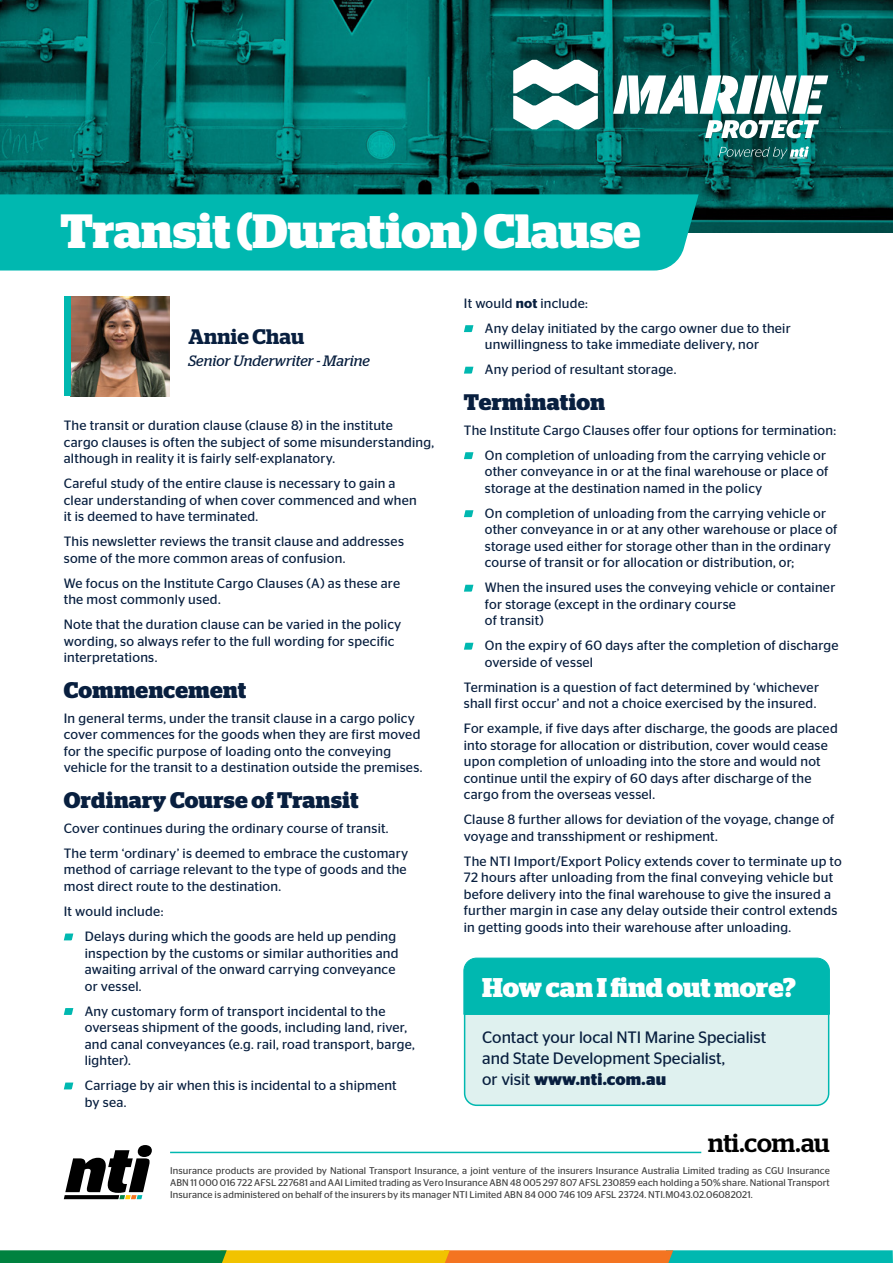
<style>
.page{position:relative;width:893px;height:1263px;background:#fff}
.page>*{position:absolute;margin:0;border:0;box-sizing:border-box;transform-origin:0 0}
.t1{font:700 48px "Stag";color:#fff}
.t2{font:700 27px "Stag";letter-spacing:-.005em;color:#fff}
.t3{font:500 25.5px "Stag";letter-spacing:-.01em;color:#000}
.t4{font:700 22.5px "Stag";letter-spacing:.015em;color:#081f3f}
.t5{font:600 21px "Stag";letter-spacing:.01em;color:#081f3f}
.t6{font:16.5px/21px "Stag Sans";color:#081f3f}
.t7{font:italic 15px "Stag";letter-spacing:.005em;color:#081f3f}
.t8{font:13.5px/16.5px "Stag Sans";letter-spacing:.015em;color:#081f3f}
.t9{font:9.75px/12px "Stag Sans";letter-spacing:.01em;color:#000;text-align:justify}
.s1{font-weight:600}
.s2{font-weight:700}
</style>
<div class="page">
<img style="left:0;top:0;width:893px;height:232px">
<svg style="left:64px;top:1145px;width:88px;height:54px"></svg>
<svg style="left:463px;top:957px;width:367px;height:150px;background:#87dad6"></svg>
<hr style="left:170px;top:1152px;width:531px;height:1px;background:#00b8b0">
<svg style="left:64px;top:933px;width:9px;height:7px"></svg>
<svg style="left:64px;top:1008px;width:9px;height:7px"></svg>
<svg style="left:64px;top:1082px;width:9px;height:7px"></svg>
<div style="left:0;top:194px;width:699px;height:76px;background:#00b8b0"></div>
<div style="left:666px;top:1250px;width:227px;height:13px;background:#00b8b0"></div>
<svg style="left:0;top:1250px;width:673px;height:13px;background:#a39526"></svg>
<svg style="left:513px;top:60px;width:85px;height:69px"></svg>
<svg style="left:705px;top:120px;width:114px;height:18px"></svg>
<svg style="left:613px;top:75px;width:215px;height:39px"></svg>
<svg style="left:719px;top:146px;width:90px;height:13px"></svg>
<img style="left:71px;top:297px;width:99px;height:99px">
<div style="left:64px;top:297px;width:7px;height:99px;background:#00b8b0"></div>
<svg style="left:464px;top:325px;width:9px;height:7px"></svg>
<svg style="left:464px;top:367px;width:9px;height:7px"></svg>
<svg style="left:464px;top:452px;width:9px;height:7px"></svg>
<svg style="left:464px;top:510px;width:9px;height:7px"></svg>
<svg style="left:464px;top:585px;width:9px;height:7px"></svg>
<svg style="left:464px;top:643px;width:9px;height:7px"></svg>
<h1 class="t1" style="left:61px;top:203px;width:582px">Transit (Duration) Clause</h1>
<h3 class="t5" style="left:188px;top:324px;width:117px">Annie Chau</h3>
<p class="t7" style="left:188px;top:352px;width:183px">Senior Underwriter - Marine</p>
<p class="t8" style="left:64px;top:417px;width:372px">The transit or duration clause (clause 8) in the institute<br>cargo clauses is often the subject of some misunderstanding, although in reality it is fairly self-explanatory.</p>
<p class="t8" style="left:64px;top:475px;width:354px">Careful study of the entire clause is necessary to gain a clear understanding of when cover commenced and when it is deemed to have terminated.</p>
<p class="t8" style="left:64px;top:533px;width:342px">This newsletter reviews the transit clause and addresses some of the more common areas of confusion.</p>
<p class="t8" style="left:64px;top:575px;width:338px">We focus on the Institute Cargo Clauses (A) as these are the most commonly used.</p>
<p class="t8" style="left:64px;top:616px;width:339px">Note that the duration clause can be varied in the policy wording, so always refer to the full wording for specific interpretations.</p>
<h3 class="t4" style="left:64px;top:677px;width:184px">Commencement</h3>
<p class="t8" style="left:64px;top:710px;width:360px">In general terms, under the transit clause in a cargo policy cover commences for the goods when they are first moved for the specific purpose of loading onto the conveying vehicle for the transit to a destination outside the premises.</p>
<h3 class="t4" style="left:64px;top:787px;width:296px">Ordinary Course of Transit</h3>
<p class="t8" style="left:64px;top:816px;width:346px;line-height:25px">Cover continues during the ordinary course of transit.<br>The term ‘ordinary’ is deemed to embrace the customary</p>
<p class="t8" style="left:64px;top:861px;width:344px">method of carriage relevant to the type of goods and the most direct route to the destination.</p>
<p class="t8" style="left:85px;top:899px;width:313px;line-height:25px;text-indent:-21px">It would include:<br>Delays during which the goods are held up pending</p>
<p class="t8" style="left:85px;top:944px;width:315px">inspection by the customs or similar authorities and awaiting arrival of the onward carrying conveyance or vessel.</p>
<p class="t8" style="left:85px;top:1002px;width:332px">Any customary form of transport incidental to the overseas shipment of the goods, including land, river, and canal conveyances (e.g. rail, road transport, barge, lighter).</p>
<p class="t8" style="left:85px;top:1077px;width:313px">Carriage by air when this is incidental to a shipment by sea.</p>
<p class="t8" style="left:485px;top:290px;width:307px;line-height:25px;text-indent:-21px">It would <span class="s1">not</span> include:<br>Any delay initiated by the cargo owner due to their</p>
<p class="t8" style="left:485px;top:332px;width:276px;line-height:25px">unwillingness to take immediate delivery, nor<br>Any period of resultant storage.</p>
<h3 class="t4" style="left:464px;top:389px;width:143px">Termination</h3>
<p class="t8" style="left:485px;top:417px;width:353px;line-height:25px;text-indent:-21px">The Institute Cargo Clauses offer four options for termination:<br>On completion of unloading from the carrying vehicle or</p>
<p class="t8" style="left:485px;top:463px;width:345px">other conveyance in or at the final warehouse or place of storage at the destination named in the policy</p>
<p class="t8" style="left:485px;top:505px;width:354px">On completion of unloading from the carrying vehicle or other conveyance in or at any other warehouse or place of storage used either for storage other than in the ordinary course of transit or for allocation or distribution, or;</p>
<p class="t8" style="left:485px;top:579px;width:352px">When the insured uses the conveying vehicle or container for storage (except in the ordinary course<br>of transit)</p>
<p class="t8" style="left:485px;top:637px;width:355px">On the expiry of 60 days after the completion of discharge overside of vessel</p>
<p class="t8" style="left:464px;top:679px;width:357px">Termination is a question of fact determined by ‘whichever shall first occur’ and not a choice exercised by the insured.</p>
<p class="t8" style="left:464px;top:720px;width:375px">For example, if five days after discharge, the goods are placed into storage for allocation or distribution, cover would cease upon completion of unloading into the store and would not continue until the expiry of 60 days after discharge of the cargo from the overseas vessel.</p>
<p class="t8" style="left:464px;top:811px;width:372px">Clause 8 further allows for deviation of the voyage, change of voyage and transshipment or reshipment.</p>
<p class="t8" style="left:464px;top:853px;width:379px">The NTI Import/Export Policy extends cover to terminate up to 72 hours after unloading from the final conveying vehicle but before delivery into the final warehouse to give the insured a further margin in case any delay outside their control extends in getting goods into their warehouse after unloading.</p>
<h2 class="t2" style="left:482px;top:971px;width:315px">How can I find out more?</h2>
<p class="t6" style="left:482px;top:1027px;width:286px">Contact your local NTI Marine Specialist and State Development Specialist,<br>or visit <span class="s2">www.nti.com.au</span></p>
<h3 class="t3" style="left:708px;top:1128px;width:123px">nti.com.au</h3>
<p class="t9" style="left:170px;top:1165px;width:661px">Insurance products are provided by National Transport Insurance, a joint venture of the insurers Insurance Australia Limited trading as CGU Insurance ABN 11 000 016 722 AFSL 227681 and AAI Limited trading as Vero Insurance ABN 48 005 297 807 AFSL 230859 each holding a 50% share. National Transport Insurance is administered on behalf of the insurers by its manager NTI Limited ABN 84 000 746 109 AFSL 23724. NTI.M043.02.06082021.</p>
</div>
